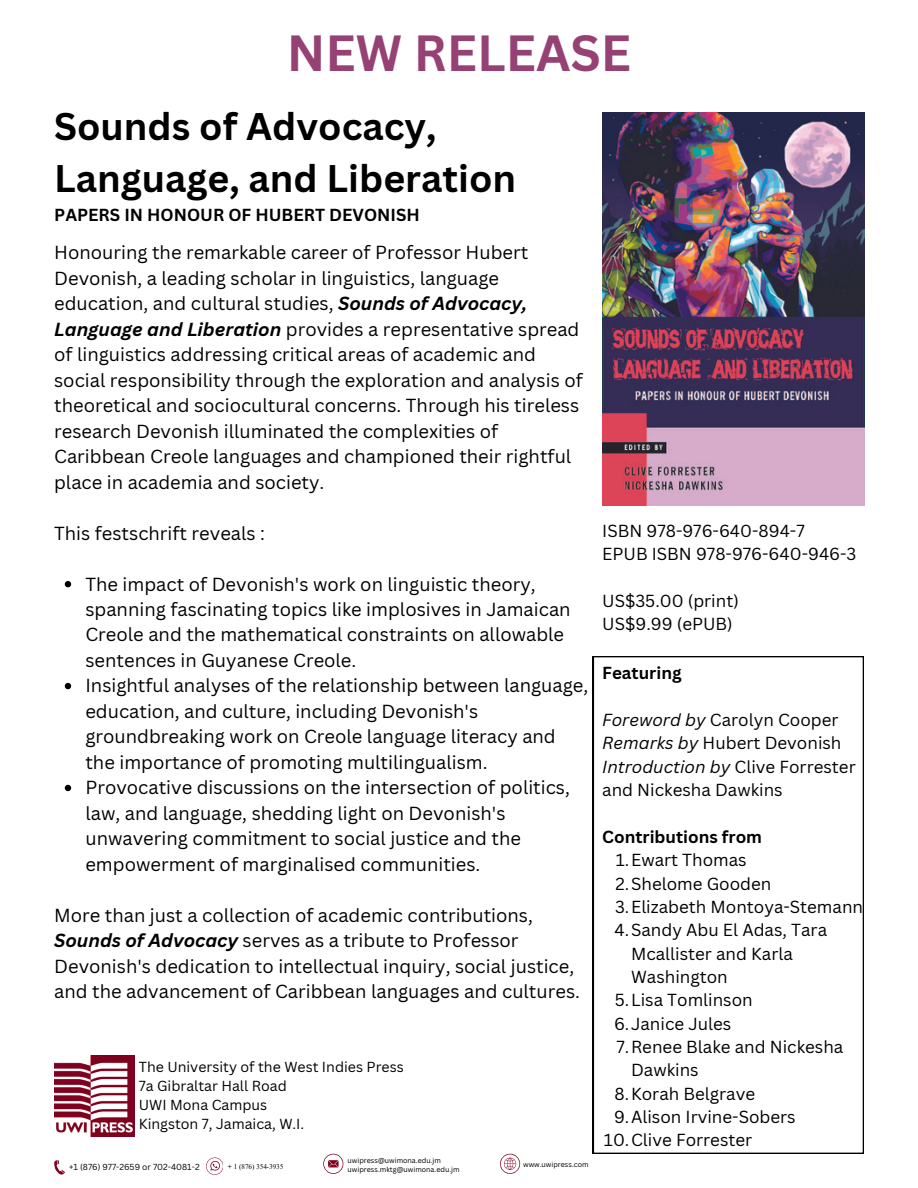
<style>
.page{position:relative;width:918px;height:1188px;background:#fff}
.page>*{position:absolute;margin:0;border:0;box-sizing:border-box;transform-origin:0 0}
.t1{font:700 49.5px "Canva Sans";color:#964174}
.t2{font:700 37.5px/51.8px "Canva Sans";color:#000}
.t3{font:18.45px/25.5px "Canva Sans";color:#000}
.t4{font:16.95px/23.4px "Canva Sans";color:#000}
.t5{font:700 16.95px "Canva Sans";color:#000}
.t6{font:14.1px "Canva Sans";color:#000}
.t7{font:8.55px "Canva Sans";color:#000}
.t8{font:7.05px "Canva Sans";color:#000}
.t9{font:7.05px "Times NRMT Pro";color:#000}
.s1{font-weight:700;font-style:italic}
.s2{font-style:italic}
</style>
<div class="page">
<img style="left:602px;top:112px;width:262px;height:393px">
<svg style="left:65px;top:581px;width:6px;height:6px"></svg>
<svg style="left:65px;top:683px;width:6px;height:6px"></svg>
<svg style="left:65px;top:785px;width:6px;height:6px"></svg>
<img style="left:54px;top:1056px;width:80px;height:81px">
<svg style="left:54px;top:1160px;width:11px;height:15px"></svg>
<svg style="left:323px;top:1154px;width:20px;height:20px"></svg>
<svg style="left:500px;top:1154px;width:20px;height:20px"></svg>
<svg style="left:206px;top:1158px;width:17px;height:16px"></svg>
<svg style="left:593px;top:656px;width:271px;height:497px"></svg>
<p class="t1" style="left:287px;top:18px;width:346px">NEW RELEASE</p>
<p class="t2" style="left:54px;top:100px;width:463px">Sounds of Advocacy,<br>Language, and Liberation</p>
<h6 class="t5" style="left:54px;top:203px;width:367px">PAPERS IN HONOUR OF HUBERT DEVONISH</h6>
<h2 class="t3" style="left:54px;top:239px;width:530px">Honouring the remarkable career of Professor Hubert Devonish, a leading scholar in linguistics, language education, and cultural studies, <span class="s1">Sounds of Advocacy, Language and Liberation</span> provides a representative spread of linguistics addressing critical areas of academic and social responsibility through the exploration and analysis of theoretical and sociocultural concerns. Through his tireless research Devonish illuminated the complexities of Caribbean Creole languages and championed their rightful place in academia and society.</h2>
<p class="t3" style="left:54px;top:520px;width:212px">This festschrift reveals :</p>
<h3 class="t3" style="left:85px;top:571px;width:487px">The impact of Devonish's work on linguistic theory, spanning fascinating topics like implosives in Jamaican Creole and the mathematical constraints on allowable sentences in Guyanese Creole.</h3>
<h6 class="t3" style="left:85px;top:673px;width:504px">Insightful analyses of the relationship between language, education, and culture, including Devonish's groundbreaking work on Creole language literacy and the importance of promoting multilingualism.</h6>
<h6 class="t3" style="left:85px;top:774px;width:486px">Provocative discussions on the intersection of politics, law, and language, shedding light on Devonish's unwavering commitment to social justice and the empowerment of marginalised communities.</h6>
<p class="t3" style="left:54px;top:902px;width:527px">More than just a collection of academic contributions, <span class="s1">Sounds of Advocacy</span> serves as a tribute to Professor Devonish's dedication to intellectual inquiry, social justice, and the advancement of Caribbean languages and cultures.</p>
<p class="t6" style="left:139px;top:1057px;width:267px">The University of the West Indies Press</p>
<p class="t6" style="left:139px;top:1076px;width:150px">7a Gibraltar Hall Road</p>
<p class="t6" style="left:139px;top:1095px;width:130px">UWI Mona Campus</p>
<p class="t6" style="left:139px;top:1114px;width:167px">Kingston 7, Jamaica, W.I.</p>
<p class="t7" style="left:69px;top:1161px;width:132px">+1 (876) 977-2659 or 702-4081-2</p>
<p class="t8" style="left:348px;top:1156px;width:95px">uwipress@uwimona.edu.jm</p>
<p class="t9" style="left:227px;top:1164px;width:58px">+ 1 (876) 354-3935</p>
<p class="t8" style="left:523px;top:1160px;width:67px">www.uwipress.com</p>
<p class="t8" style="left:348px;top:1165px;width:113px">uwipress.mktg@uwimona.edu.jm</p>
<h4 class="t4" style="left:602px;top:518px;width:256px">ISBN 978-976-640-894-7<br>EPUB ISBN 978-976-640-946-3</h4>
<h6 class="t4" style="left:602px;top:588px;width:138px">US$35.00 (print)<br>US$9.99 (ePUB)</h6>
<h5 class="t5" style="left:602px;top:661px;width:81px">Featuring</h5>
<h6 class="t4" style="left:602px;top:708px;width:255px"><span class="s2">Foreword by</span> Carolyn Cooper<br><span class="s2">Remarks by</span> Hubert Devonish<br><span class="s2">Introduction by</span> Clive Forrester and Nickesha Dawkins</h6>
<h5 class="t5" style="left:602px;top:825px;width:161px">Contributions from</h5>
<p class="t4" style="left:616px;top:848px;width:132px">1.Ewart Thomas</p>
<p class="t4" style="left:616px;top:871px;width:157px">2.Shelome Gooden</p>
<p class="t4" style="left:615px;top:895px;width:250px">3.Elizabeth Montoya-Stemann</p>
<p class="t4" style="left:631px;top:918px;width:198px;text-indent:-16px">4.Sandy Abu El Adas, Tara<br>Mcallister and Karla<br>Washington</p>
<p class="t4" style="left:615px;top:988px;width:139px">5.Lisa Tomlinson</p>
<p class="t4" style="left:614px;top:1011px;width:119px">6.Janice Jules</p>
<p class="t4" style="left:631px;top:1035px;width:214px;text-indent:-15px">7.Renee Blake and Nickesha<br>Dawkins</p>
<p class="t4" style="left:615px;top:1081px;width:142px">8.Korah Belgrave</p>
<p class="t4" style="left:614px;top:1105px;width:183px">9.Alison Irvine-Sobers</p>
<p class="t4" style="left:604px;top:1128px;width:150px">10.Clive Forrester</p>
</div>
